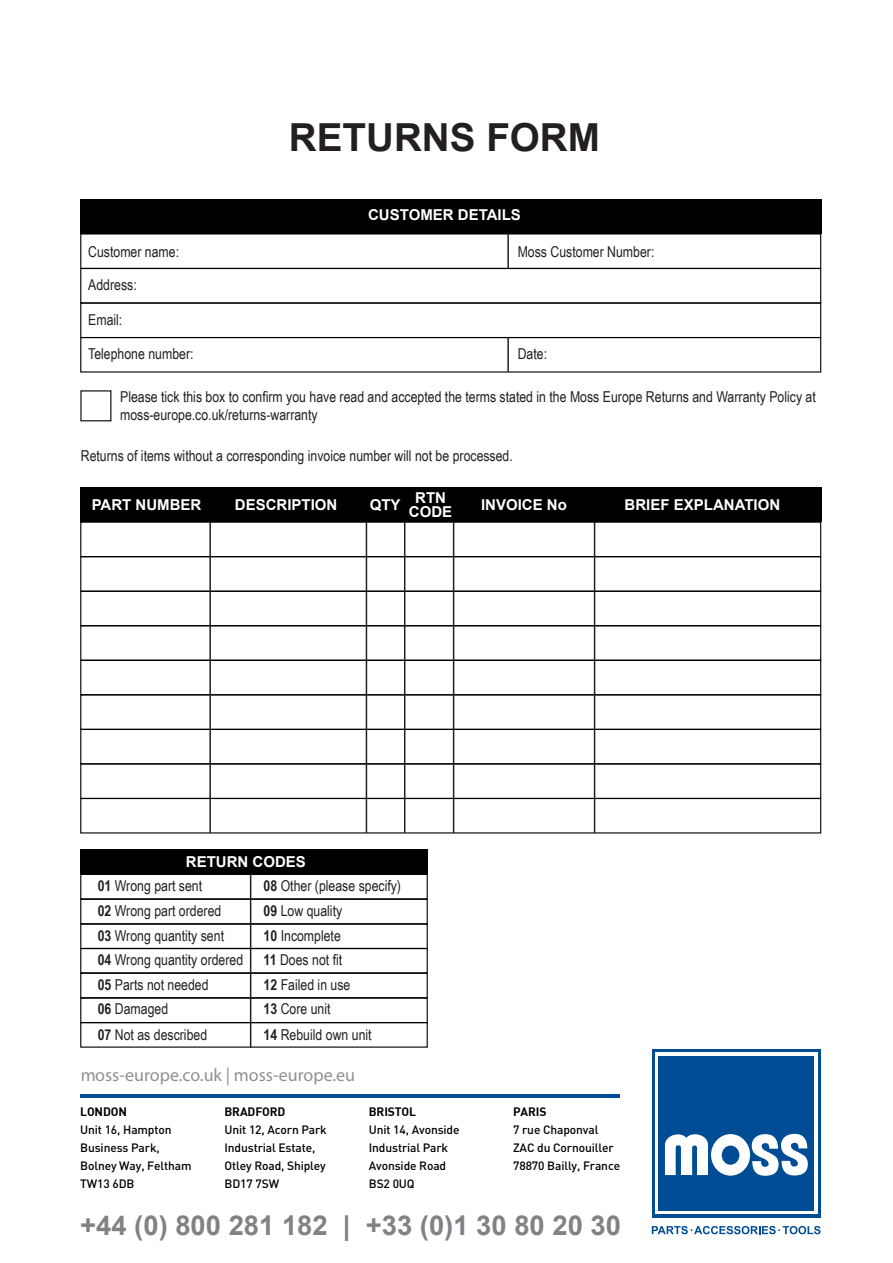
<style>
.page{position:relative;width:893px;height:1263px;background:#fff}
.page>*{position:absolute;margin:0;border:0;box-sizing:border-box;transform-origin:0 0}
.t1{font:700 38.55px "Arial";color:#231f20}
.t2{font:700 27.45px "Arial";color:#808285}
.t3{font:18px "Myriad Pro";color:#231f20}
.t4{font:15px/18px "Arial Narrow";color:#231f20}
.t5{font:700 15px "Arial";color:#fff}
.t6{font:500 12px/18px "DIN";letter-spacing:-.01em;color:#000}
.t7{font:700 12px "DIN";letter-spacing:-.01em;color:#000}
.s1{font-weight:700}
</style>
<div class="page">
<div style="left:652px;top:1049px;width:168px;height:169px;background:#014d95"></div>
<div style="left:655px;top:1052px;width:162px;height:162px;background:#fff"></div>
<div style="left:658px;top:1056px;width:156px;height:154px;background:#014d95"></div>
<svg style="left:665px;top:1134px;width:43px;height:41px"></svg>
<div style="left:711px;top:1134px;width:39px;height:41px;background:#fff;border-radius:50%"></div>
<div style="left:722px;top:1145px;width:17px;height:20px;background:#014d95;border-radius:50%"></div>
<svg style="left:752px;top:1134px;width:56px;height:42px"></svg>
<svg style="left:652px;top:1226px;width:168px;height:8px"></svg>
<div style="left:80px;top:874px;width:348px;height:25px;border:1px solid #000"></div>
<div style="left:80px;top:948px;width:348px;height:25px;border:1px solid #000"></div>
<div style="left:80px;top:199px;width:741px;height:35px;background:#000"></div>
<div style="left:80px;top:487px;width:741px;height:35px;background:#000"></div>
<div style="left:80px;top:849px;width:348px;height:25px;background:#000"></div>
<div style="left:80px;top:268px;width:741px;height:35px;border:1px solid #000"></div>
<div style="left:80px;top:556px;width:741px;height:36px;border:1px solid #000"></div>
<div style="left:80px;top:899px;width:348px;height:25px;border:1px solid #000"></div>
<div style="left:80px;top:973px;width:348px;height:25px;border:1px solid #000"></div>
<div style="left:80px;top:660px;width:741px;height:35px;border:1px solid #000"></div>
<div style="left:80px;top:763px;width:741px;height:36px;border:1px solid #000"></div>
<div style="left:80px;top:302px;width:741px;height:36px;border:1px solid #000"></div>
<div style="left:80px;top:337px;width:741px;height:36px;border:1px solid #000"></div>
<div style="left:80px;top:591px;width:741px;height:35px;border:1px solid #000"></div>
<div style="left:80px;top:923px;width:348px;height:26px;border:1px solid #000"></div>
<div style="left:80px;top:997px;width:348px;height:26px;border:1px solid #000"></div>
<div style="left:80px;top:1022px;width:348px;height:26px;border:1px solid #000"></div>
<div style="left:80px;top:694px;width:741px;height:36px;border:1px solid #000"></div>
<div style="left:80px;top:798px;width:741px;height:35px;border:1px solid #000"></div>
<hr style="left:507px;top:233px;width:2px;height:35px;background:#231f20">
<hr style="left:209px;top:522px;width:2px;height:311px;background:#231f20">
<hr style="left:250px;top:874px;width:1px;height:174px;background:#231f20">
<hr style="left:366px;top:522px;width:1px;height:311px;background:#231f20">
<hr style="left:404px;top:522px;width:1px;height:311px;background:#231f20">
<hr style="left:453px;top:522px;width:1px;height:311px;background:#231f20">
<hr style="left:594px;top:522px;width:1px;height:311px;background:#231f20">
<hr style="left:507px;top:337px;width:2px;height:35px;background:#231f20">
<hr style="left:80px;top:1094px;width:540px;height:3px;background:#014d95">
<h1 class="t1" style="left:289px;top:110px;width:313px">RETURNS FORM</h1>
<p class="t4" style="left:88px;top:242px;width:92px">Customer name:</p>
<p class="t4" style="left:88px;top:275px;width:50px">Address:</p>
<p class="t4" style="left:88px;top:310px;width:36px">Email:</p>
<p class="t4" style="left:88px;top:344px;width:107px">Telephone number:</p>
<p class="t5" style="left:368px;top:204px;width:154px">CUSTOMER DETAILS</p>
<p class="t4" style="left:518px;top:242px;width:138px">Moss Customer Number:</p>
<p class="t4" style="left:518px;top:344px;width:31px">Date:</p>
<p class="t4" style="left:120px;top:387px;width:697px">Please tick this box to confirm you have read and accepted the terms stated in the Moss Europe Returns and Warranty Policy at moss-europe.co.uk/returns-warranty</p>
<p class="t4" style="left:81px;top:446px;width:434px">Returns of items without a corresponding invoice number will not be processed.</p>
<p class="t5" style="left:92px;top:494px;width:111px">PART NUMBER</p>
<p class="t5" style="left:235px;top:494px;width:104px">DESCRIPTION</p>
<p class="t5" style="left:370px;top:490px;width:78px">QTY RTN</p>
<p class="t5" style="left:409px;top:501px;width:45px">CODE</p>
<p class="t5" style="left:481px;top:494px;width:87px">INVOICE No</p>
<p class="t5" style="left:625px;top:494px;width:157px">BRIEF EXPLANATION</p>
<p class="t5" style="left:186px;top:851px;width:122px">RETURN CODES</p>
<p class="t4" style="left:98px;top:876px;width:106px"><span class="s1">01</span> Wrong part sent</p>
<p class="t4" style="left:264px;top:876px;width:139px"><span class="s1">08</span> Other (please specify)</p>
<p class="t4" style="left:98px;top:901px;width:125px"><span class="s1">02</span> Wrong part ordered</p>
<p class="t4" style="left:264px;top:901px;width:80px"><span class="s1">09</span> Low quality</p>
<p class="t4" style="left:98px;top:926px;width:128px"><span class="s1">03</span> Wrong quantity sent</p>
<p class="t4" style="left:264px;top:926px;width:79px"><span class="s1">10</span> Incomplete</p>
<p class="t4" style="left:98px;top:950px;width:147px"><span class="s1">04</span> Wrong quantity ordered</p>
<p class="t4" style="left:264px;top:950px;width:80px"><span class="s1">11</span> Does not fit</p>
<p class="t4" style="left:98px;top:975px;width:112px"><span class="s1">05</span> Parts not needed</p>
<p class="t4" style="left:264px;top:975px;width:88px"><span class="s1">12</span> Failed in use</p>
<p class="t4" style="left:98px;top:999px;width:72px"><span class="s1">06</span> Damaged</p>
<p class="t4" style="left:264px;top:999px;width:69px"><span class="s1">13</span> Core unit</p>
<p class="t4" style="left:98px;top:1025px;width:111px"><span class="s1">07</span> Not as described</p>
<p class="t4" style="left:264px;top:1025px;width:110px"><span class="s1">14</span> Rebuild own unit</p>
<p class="t3" style="left:80px;top:1065px;width:276px">moss-europe.co.uk | moss-europe.eu</p>
<p class="t7" style="left:80px;top:1104px;width:48px">LONDON</p>
<p class="t6" style="left:80px;top:1120px;width:113px">Unit 16, Hampton<br>Business Park,<br>Bolney Way, Feltham<br>TW13 6DB</p>
<p class="t7" style="left:225px;top:1104px;width:63px">BRADFORD</p>
<p class="t6" style="left:225px;top:1120px;width:104px">Unit 12, Acorn Park<br>Industrial Estate,<br>Otley Road, Shipley<br>BD17 7SW</p>
<p class="t7" style="left:369px;top:1104px;width:49px">BRISTOL</p>
<p class="t6" style="left:369px;top:1120px;width:92px">Unit 14, Avonside<br>Industrial Park<br>Avonside Road<br>BS2 0UQ</p>
<p class="t7" style="left:513px;top:1104px;width:35px">PARIS</p>
<p class="t6" style="left:513px;top:1120px;width:109px">7 rue Chaponval<br>ZAC du Cornouiller<br>78870 Bailly, France</p>
<h2 class="t2" style="left:80px;top:1206px;width:542px">+44 (0) 800 281 182 | +33 (0)1 30 80 20 30</h2>
</div>
